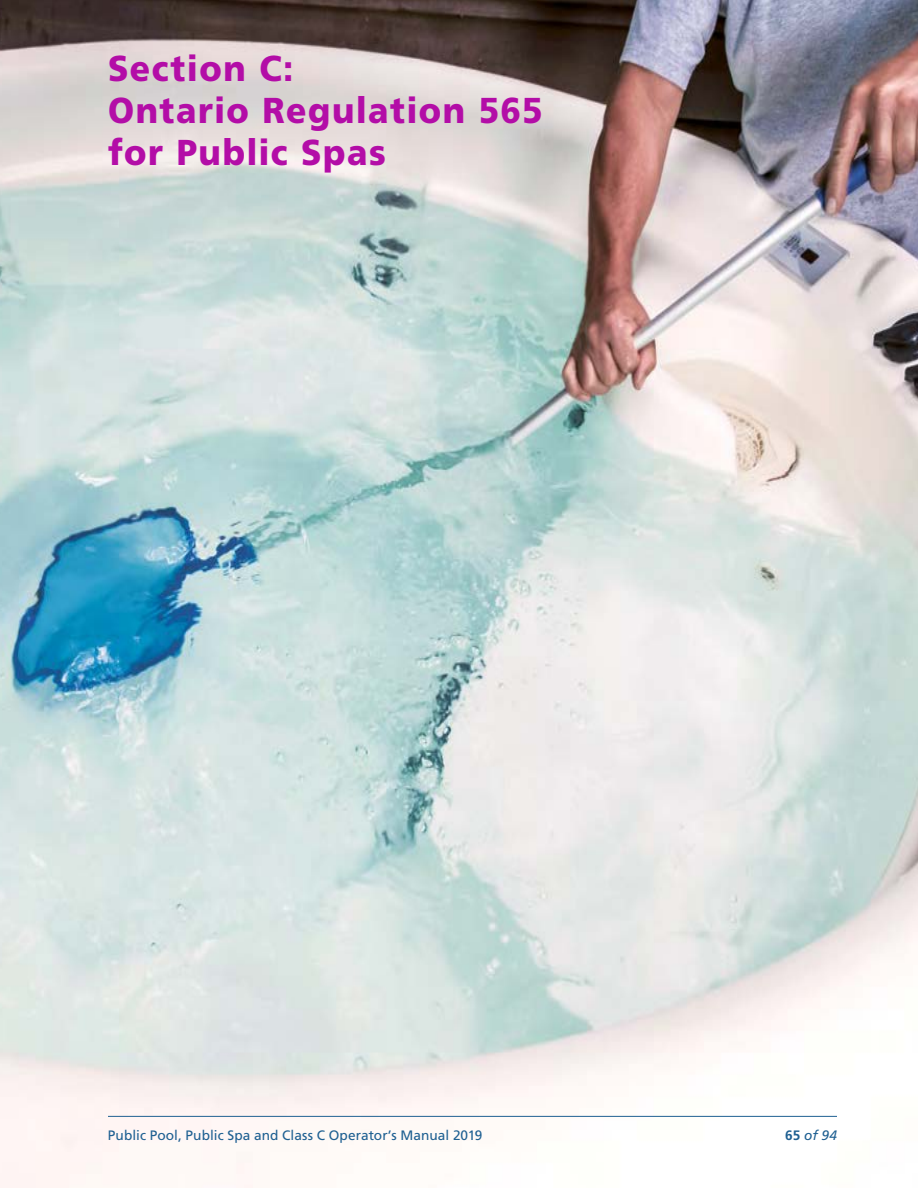
<style>
.page{position:relative;width:918px;height:1188px;background:#fff}
.page>*{position:absolute;margin:0;border:0;box-sizing:border-box;transform-origin:0 0}
.t1{font:900 36px/42px "Frutiger LT Std";letter-spacing:.045em;color:#b30da7;scale:.93 1}
.t2{font:13.65px "Frutiger LT Std";letter-spacing:.005em;color:#1f6092}
.t3{font:italic 13.65px "Frutiger LT Std";color:#1f6092}
.s1{font-weight:700;font-style:normal}
</style>
<div class="page">
<img style="left:0;top:0;width:918px;height:1188px">
<hr style="left:108px;top:1116px;width:729px;height:1px;background:#1f6092">
<h2 class="t1" style="left:108px;top:47px;width:469px">Section C:<br>Ontario Regulation 565 for Public Spas</h2>
<p class="t2" style="left:108px;top:1127px;width:376px">Public Pool, Public Spa and Class C Operator’s Manual 2019</p>
<p class="t3" style="left:785px;top:1127px;width:53px"><span class="s1">65</span> of 94</p>
</div>
